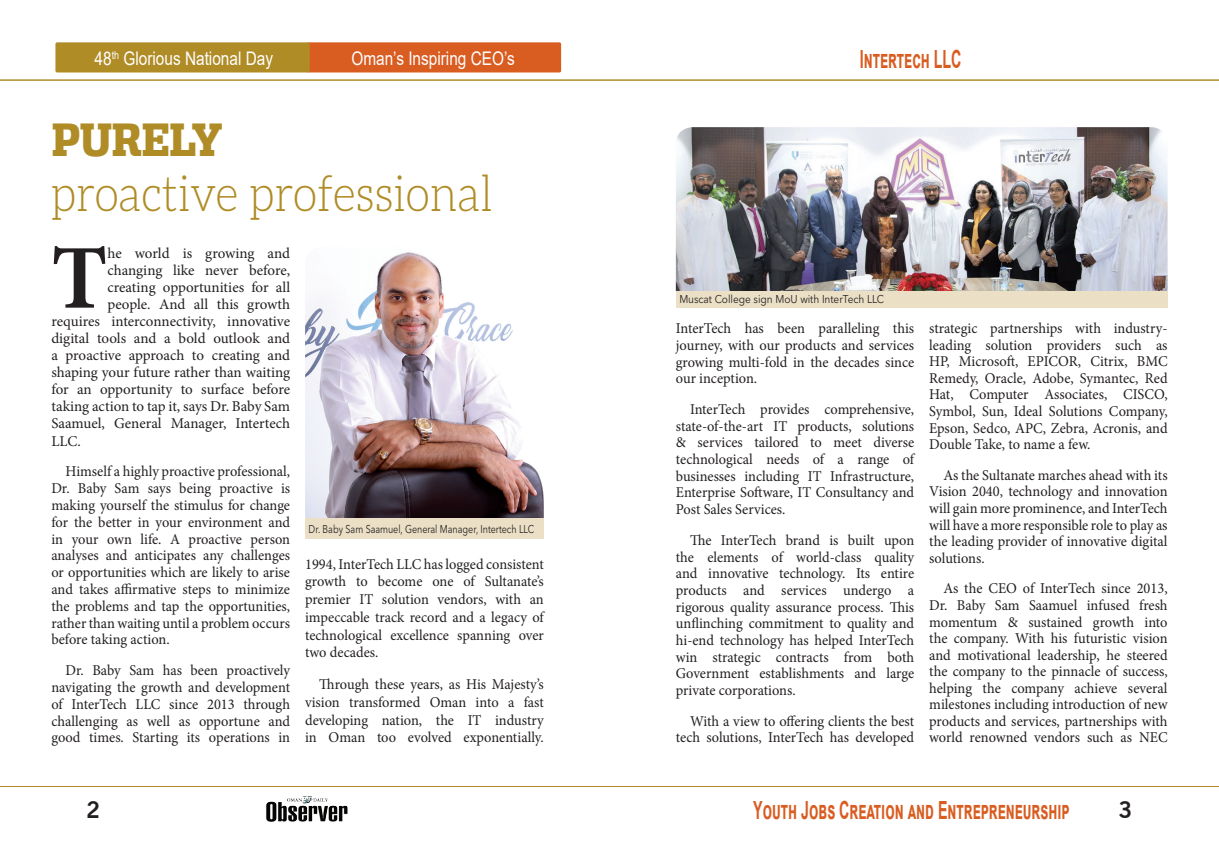
<style>
.page{position:relative;width:1219px;height:865px;background:#fff}
.page>*{position:absolute;margin:0;border:0;box-sizing:border-box;transform-origin:0 0}
.Drop_-_6_Lines{font:700 91.12px "Minion Pro";color:#231f20;scale:.96 1}
.STA_Caption{font:300 50px "Aleo";letter-spacing:-.005em;color:#af8c26;scale:.9 1}
.Strap{font:50px "Alianza Slab 800";letter-spacing:-.02em;color:#af8c26;scale:.95 1}
.t1{font:700 25px "Arial";color:#d95c21;scale:.57 1}
.t2{font:700 22.5px "News Gothic BT";color:#231f20}
.t3{font:18.75px "Arial";color:#fff;scale:.82 1}
.Second_Para{font:15px/16.5px "Minion Pro";color:#231f20;text-align:justify;scale:.96 1}
.Drop_-_6_Lines-2{font:15px "Minion Pro";letter-spacing:-.005em;color:#231f20}
.STA_Caption-2{font:11.25px "Avenir Next LT Pro";letter-spacing:-.005em;color:#231f20;scale:.8 1}
.STA_Caption-3{font:11.25px "Avenir Next LT Pro";letter-spacing:-.005em;color:#231f20;scale:.9 1}
</style>
<div class="page">
<img style="left:266px;top:796px;width:82px;height:26px">
<div style="left:51px;top:40px;width:514px;height:35px;border:1px solid #fff;border-radius:2px"></div>
<div style="left:307px;top:42px;width:254px;height:30px;background:#d95c21;border-radius:2px"></div>
<div style="left:55px;top:42px;width:255px;height:30px;background:#af8c26;border-radius:2px"></div>
<hr style="left:0;top:786px;width:1219px;height:1px;background:#af8c26">
<hr style="left:0;top:80px;width:1219px;height:1px;background:#af8c26">
<img style="left:305px;top:252px;width:239px;height:266px">
<div style="left:305px;top:518px;width:239px;height:21px;background:#ebe0c6"></div>
<img style="left:676px;top:127px;width:492px;height:164px">
<div style="left:676px;top:291px;width:492px;height:16px;background:#ebe0c6"></div>
<p class="t3" style="left:95px;top:45px;width:219px">48<sup>th</sup> Glorious National Day</p>
<p class="t3" style="left:351px;top:45px;width:201px">Oman’s Inspiring CEO’s</p>
<p class="Strap" style="left:51px;top:111px;width:182px">PURELY</p>
<p class="STA_Caption" style="left:51px;top:166px;width:492px">proactive professional</p>
<p class="Drop_-_6_Lines" style="left:51px;top:214px;width:60px">T</p>
<p class="Drop_-_6_Lines-2" style="left:107px;top:243px;width:184px">he world is growing and</p>
<p class="Drop_-_6_Lines-2" style="left:107px;top:260px;width:184px">changing like never before,</p>
<p class="Drop_-_6_Lines-2" style="left:107px;top:277px;width:184px">creating opportunities for all</p>
<p class="Drop_-_6_Lines-2" style="left:107px;top:294px;width:184px">people. And all this growth</p>
<p class="Drop_-_6_Lines-2" style="left:51px;top:311px;width:240px">requires interconnectivity, innovative</p>
<p class="Drop_-_6_Lines-2" style="left:51px;top:328px;width:240px">digital tools and a bold outlook and</p>
<p class="Drop_-_6_Lines-2" style="left:51px;top:345px;width:240px">a proactive approach to creating and</p>
<p class="Drop_-_6_Lines-2" style="left:51px;top:362px;width:240px">shaping your future rather than waiting</p>
<p class="Drop_-_6_Lines-2" style="left:51px;top:379px;width:240px">for an opportunity to surface before</p>
<p class="Drop_-_6_Lines-2" style="left:51px;top:396px;width:240px">taking action to tap it, says Dr. Baby Sam</p>
<p class="Drop_-_6_Lines-2" style="left:51px;top:413px;width:240px">Saamuel, General Manager, Intertech</p>
<p class="Drop_-_6_Lines-2" style="left:51px;top:430px;width:31px">LLC.</p>
<p class="Second_Para" style="left:51px;top:463px;width:250px;text-indent:14px">Himself a highly proactive professional, Dr. Baby Sam says being proactive is making yourself the stimulus for change for the better in your environment and in your own life. A proactive person analyses and anticipates any challenges or opportunities which are likely to arise and takes affirmative steps to minimize the problems and tap the opportunities, rather than waiting until a problem occurs before taking action.</p>
<p class="Second_Para" style="left:51px;top:662px;width:250px;text-indent:14px">Dr. Baby Sam has been proactively navigating the growth and development of InterTech LLC since 2013 through challenging as well as opportune and good times. Starting its operations in</p>
<p class="STA_Caption-2" style="left:309px;top:522px;width:284px">Dr. Baby Sam Saamuel, General Manager, Intertech LLC</p>
<p class="Second_Para" style="left:305px;top:555px;width:250px;line-height:17.8px">1994, InterTech LLC has logged consistent growth to become one of Sultanate’s premier IT solution vendors, with an impeccable track record and a legacy of technological excellence spanning over two decades.</p>
<p class="Second_Para" style="left:305px;top:675px;width:250px;line-height:17.8px;text-indent:14px">Through these years, as His Majesty’s vision transformed Oman into a fast developing nation, the IT industry in Oman too evolved exponentially.</p>
<p class="t2" style="left:87px;top:796px;width:15px">2</p>
<p class="t1" style="left:860px;top:42px;width:180px">Intertech LLC</p>
<p class="STA_Caption-3" style="left:679px;top:293px;width:229px">Muscat College sign MoU with InterTech LLC</p>
<p class="Second_Para" style="left:676px;top:320px;width:250px">InterTech has been paralleling this journey, with our products and services growing multi-fold in the decades since our inception.</p>
<p class="Second_Para" style="left:676px;top:401px;width:250px;text-indent:14px">InterTech provides comprehensive, state-of-the-art IT products, solutions &amp; services tailored to meet diverse technological needs of a range of businesses including IT Infrastructure, Enterprise Software, IT Consultancy and Post Sales Services.</p>
<p class="Second_Para" style="left:676px;top:532px;width:250px;text-indent:14px">The InterTech brand is built upon the elements of world-class quality and innovative technology. Its entire products and services undergo a rigorous quality assurance process. This unflinching commitment to quality and hi-end technology has helped InterTech win strategic contracts from both Government establishments and large private corporations.</p>
<p class="Second_Para" style="left:676px;top:712px;width:250px;text-align:right">With a view to offering clients the best tech solutions, InterTech has developed</p>
<p class="Second_Para" style="left:929px;top:320px;width:250px">strategic partnerships with industry&shy;leading solution providers such as HP, Microsoft, EPICOR, Citrix, BMC Remedy, Oracle, Adobe, Symantec, Red Hat, Computer Associates, CISCO, Symbol, Sun, Ideal Solutions Company, Epson, Sedco, APC, Zebra, Acronis, and Double Take, to name a few.</p>
<p class="Second_Para" style="left:929px;top:467px;width:250px;text-indent:14px">As the Sultanate marches ahead with its Vision 2040, technology and innovation will gain more prominence, and InterTech will have a more responsible role to play as the leading provider of innovative digital solutions.</p>
<p class="Second_Para" style="left:929px;top:580px;width:250px;text-indent:14px">As the CEO of InterTech since 2013, Dr. Baby Sam Saamuel infused fresh momentum &amp; sustained growth into the company. With his futuristic vision and motivational leadership, he steered the company to the pinnacle of success, helping the company achieve several milestones including introduction of new products and services, partnerships with world renowned vendors such as NEC</p>
<p class="t1" style="left:753px;top:792px;width:557px">Youth Jobs Creation and Entrepreneurship</p>
<p class="t2" style="left:1119px;top:796px;width:15px">3</p>
</div>
